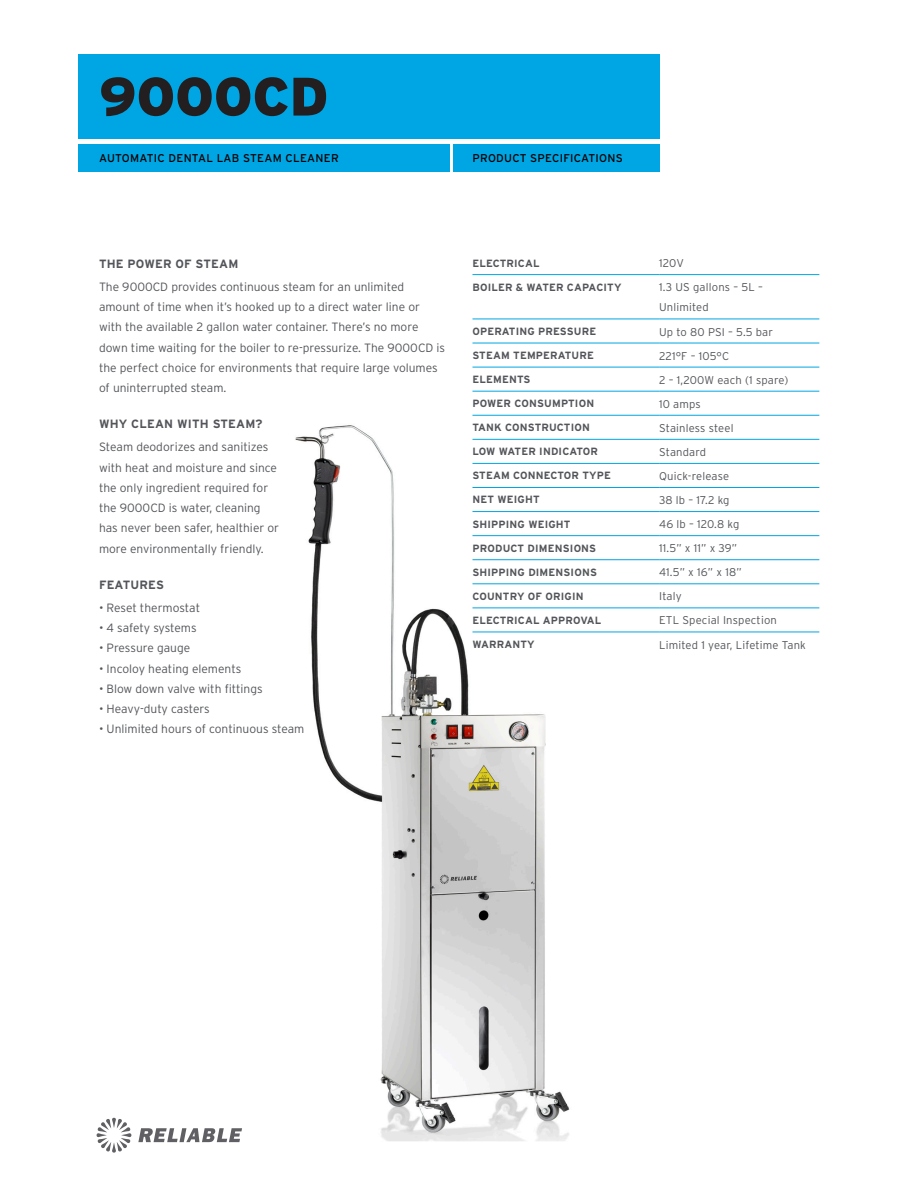
<style>
.page{position:relative;width:918px;height:1188px;background:#fff}
.page>*{position:absolute;margin:0;border:0;box-sizing:border-box;transform-origin:0 0}
.t1{font:900 54px "Interstate";color:#231f20}
.Paragraph{font:300 12px/20.2px "Interstate";color:#54555a}
.Features__Bulleted_L{font:300 12px "Interstate";color:#54555a}
.t2{font:700 12px "Interstate";letter-spacing:.015em;color:#54555a}
.Product_Specs__Right{font:300 11.25px "Interstate";letter-spacing:.015em;color:#54555a}
.t3{font:11.25px "Interstate";letter-spacing:.025em;color:#000}
.Produt_Specs__Left_C{font:700 10.5px "Interstate";letter-spacing:.015em;color:#54555a}
</style>
<div class="page">
<img style="left:295px;top:414px;width:297px;height:727px">
<svg style="left:97px;top:1118px;width:34px;height:35px"></svg>
<svg style="left:138px;top:1128px;width:104px;height:14px"></svg>
<div style="left:78px;top:54px;width:581px;height:85px;background:#00a5e3"></div>
<div style="left:78px;top:144px;width:372px;height:28px;background:#00a5e3"></div>
<div style="left:453px;top:144px;width:206px;height:28px;background:#00a5e3"></div>
<hr style="left:472px;top:274px;width:187px;height:1px;background:#00a5e3">
<hr style="left:659px;top:274px;width:160px;height:1px;background:#00a5e3">
<hr style="left:472px;top:319px;width:187px;height:1px;background:#00a5e3">
<hr style="left:659px;top:319px;width:160px;height:1px;background:#00a5e3">
<hr style="left:472px;top:343px;width:187px;height:1px;background:#00a5e3">
<hr style="left:659px;top:343px;width:160px;height:1px;background:#00a5e3">
<hr style="left:472px;top:367px;width:187px;height:1px;background:#00a5e3">
<hr style="left:659px;top:367px;width:160px;height:1px;background:#00a5e3">
<hr style="left:472px;top:391px;width:187px;height:1px;background:#00a5e3">
<hr style="left:659px;top:391px;width:160px;height:1px;background:#00a5e3">
<hr style="left:472px;top:415px;width:187px;height:1px;background:#00a5e3">
<hr style="left:659px;top:415px;width:160px;height:1px;background:#00a5e3">
<hr style="left:472px;top:439px;width:187px;height:1px;background:#00a5e3">
<hr style="left:659px;top:439px;width:160px;height:1px;background:#00a5e3">
<hr style="left:472px;top:463px;width:187px;height:1px;background:#00a5e3">
<hr style="left:659px;top:463px;width:160px;height:1px;background:#00a5e3">
<hr style="left:472px;top:487px;width:187px;height:1px;background:#00a5e3">
<hr style="left:659px;top:487px;width:160px;height:1px;background:#00a5e3">
<hr style="left:472px;top:511px;width:187px;height:1px;background:#00a5e3">
<hr style="left:659px;top:511px;width:160px;height:1px;background:#00a5e3">
<hr style="left:472px;top:535px;width:187px;height:1px;background:#00a5e3">
<hr style="left:659px;top:535px;width:160px;height:1px;background:#00a5e3">
<hr style="left:472px;top:559px;width:187px;height:1px;background:#00a5e3">
<hr style="left:659px;top:559px;width:160px;height:1px;background:#00a5e3">
<hr style="left:472px;top:584px;width:187px;height:1px;background:#00a5e3">
<hr style="left:659px;top:584px;width:160px;height:1px;background:#00a5e3">
<hr style="left:472px;top:608px;width:187px;height:1px;background:#00a5e3">
<hr style="left:659px;top:608px;width:160px;height:1px;background:#00a5e3">
<hr style="left:472px;top:632px;width:187px;height:1px;background:#00a5e3">
<hr style="left:659px;top:632px;width:160px;height:1px;background:#00a5e3">
<p class="t1" style="left:99px;top:66px;width:231px">9000CD</p>
<p class="t3" style="left:99px;top:152px;width:241px">AUTOMATIC DENTAL LAB STEAM CLEANER</p>
<p class="t3" style="left:472px;top:152px;width:152px">PRODUCT SPECIFICATIONS</p>
<p class="t2" style="left:99px;top:257px;width:141px">THE POWER OF STEAM</p>
<p class="Paragraph" style="left:99px;top:277px;width:307px">The 9000CD provides continuous steam for an unlimited</p>
<p class="Paragraph" style="left:99px;top:297px;width:348px">amount of time when it’s hooked up to a direct water line or with the available 2 gallon water container. There’s no more down time waiting for the boiler to re-pressurize. The 9000CD is the perfect choice for environments that require large volumes of uninterrupted steam.</p>
<p class="t2" style="left:99px;top:417px;width:165px">WHY CLEAN WITH STEAM?</p>
<p class="Paragraph" style="left:99px;top:437px;width:182px">Steam deodorizes and sanitizes with heat and moisture and since the only ingredient required for the 9000CD is water, cleaning has never been safer, healthier or more environmentally friendly.</p>
<p class="t2" style="left:99px;top:578px;width:66px">FEATURES</p>
<p class="Features__Bulleted_L" style="left:99px;top:601px;width:103px">• Reset thermostat</p>
<p class="Features__Bulleted_L" style="left:99px;top:621px;width:99px">• 4 safety systems</p>
<p class="Features__Bulleted_L" style="left:99px;top:641px;width:93px">• Pressure gauge</p>
<p class="Features__Bulleted_L" style="left:99px;top:662px;width:144px">• Incoloy heating elements</p>
<p class="Features__Bulleted_L" style="left:99px;top:682px;width:165px">• Blow down valve with fittings</p>
<p class="Features__Bulleted_L" style="left:99px;top:702px;width:112px">• Heavy-duty casters</p>
<p class="Features__Bulleted_L" style="left:99px;top:722px;width:207px">• Unlimited hours of continuous steam</p>
<p class="Produt_Specs__Left_C" style="left:472px;top:257px;width:69px">ELECTRICAL</p>
<p class="Product_Specs__Right" style="left:659px;top:257px;width:26px">120V</p>
<p class="Produt_Specs__Left_C" style="left:472px;top:281px;width:151px">BOILER &amp; WATER CAPACITY</p>
<p class="Product_Specs__Right" style="left:659px;top:281px;width:105px">1.3 US gallons – 5L –</p>
<p class="Product_Specs__Right" style="left:659px;top:301px;width:51px">Unlimited</p>
<p class="Produt_Specs__Left_C" style="left:472px;top:325px;width:125px">OPERATING PRESSURE</p>
<p class="Product_Specs__Right" style="left:659px;top:325px;width:115px">Up to 80 PSI – 5.5 bar</p>
<p class="Produt_Specs__Left_C" style="left:472px;top:349px;width:123px">STEAM TEMPERATURE</p>
<p class="Product_Specs__Right" style="left:659px;top:349px;width:71px">221°F – 105°C</p>
<p class="Produt_Specs__Left_C" style="left:472px;top:374px;width:60px">ELEMENTS</p>
<p class="Product_Specs__Right" style="left:659px;top:373px;width:131px">2 – 1,200W each (1 spare)</p>
<p class="Produt_Specs__Left_C" style="left:472px;top:398px;width:123px">POWER CONSUMPTION</p>
<p class="Product_Specs__Right" style="left:659px;top:397px;width:43px">10 amps</p>
<p class="Produt_Specs__Left_C" style="left:472px;top:422px;width:119px">TANK CONSTRUCTION</p>
<p class="Product_Specs__Right" style="left:659px;top:422px;width:76px">Stainless steel</p>
<p class="Produt_Specs__Left_C" style="left:472px;top:446px;width:127px">LOW WATER INDICATOR</p>
<p class="Product_Specs__Right" style="left:659px;top:446px;width:49px">Standard</p>
<p class="Produt_Specs__Left_C" style="left:472px;top:470px;width:140px">STEAM CONNECTOR TYPE</p>
<p class="Product_Specs__Right" style="left:659px;top:470px;width:72px">Quick-release</p>
<p class="Produt_Specs__Left_C" style="left:472px;top:494px;width:69px">NET WEIGHT</p>
<p class="Product_Specs__Right" style="left:659px;top:494px;width:72px">38 lb – 17.2 kg</p>
<p class="Produt_Specs__Left_C" style="left:472px;top:518px;width:100px">SHIPPING WEIGHT</p>
<p class="Product_Specs__Right" style="left:659px;top:518px;width:82px">46 lb – 120.8 kg</p>
<p class="Produt_Specs__Left_C" style="left:472px;top:542px;width:125px">PRODUCT DIMENSIONS</p>
<p class="Product_Specs__Right" style="left:659px;top:542px;width:80px">11.5” x 11” x 39”</p>
<p class="Produt_Specs__Left_C" style="left:472px;top:566px;width:126px">SHIPPING DIMENSIONS</p>
<p class="Product_Specs__Right" style="left:659px;top:566px;width:84px">41.5” x 16” x 18”</p>
<p class="Produt_Specs__Left_C" style="left:472px;top:590px;width:113px">COUNTRY OF ORIGIN</p>
<p class="Product_Specs__Right" style="left:659px;top:590px;width:24px">Italy</p>
<p class="Produt_Specs__Left_C" style="left:472px;top:614px;width:130px">ELECTRICAL APPROVAL</p>
<p class="Product_Specs__Right" style="left:659px;top:614px;width:119px">ETL Special Inspection</p>
<p class="Produt_Specs__Left_C" style="left:472px;top:638px;width:64px">WARRANTY</p>
<p class="Product_Specs__Right" style="left:659px;top:638px;width:148px">Limited 1 year, Lifetime Tank</p>
</div>
